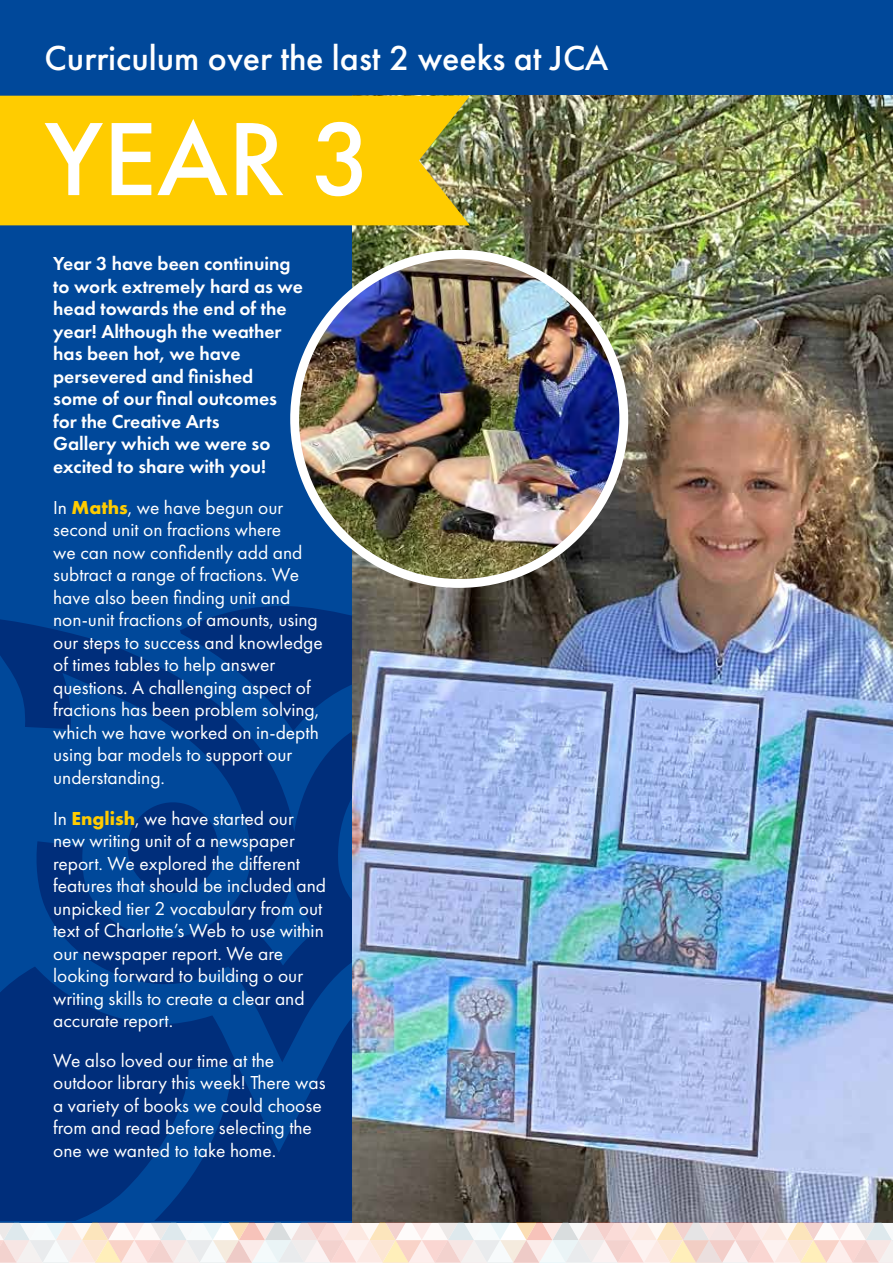
<style>
.page{position:relative;width:893px;height:1263px;background:#fff}
.page>*{position:absolute;margin:0;border:0;box-sizing:border-box;transform-origin:0 0}
.t1{font:500 108px "Futura PT";color:#fff}
.t2{font:500 36px "Futura PT";color:#fff}
.t3{font:19.5px/22.5px "Futura PT";color:#fff}
.t4{font:600 19.5px/22.5px "Futura PT";color:#fff}
.s1{font-weight:700;color:#fc0}
</style>
<div class="page">
<div style="left:0;top:0;width:893px;height:1222px;background:#00489a"></div>
<svg style="left:0;top:1062px;width:353px;height:158px;fill:#002e7b"></svg>
<svg style="left:213px;top:606px;width:140px;height:11px;fill:#002e7b"></svg>
<svg style="left:0;top:617px;width:353px;height:445px;fill:#002e7b"></svg>
<img style="left:353px;top:96px;width:540px;height:1126px">
<img style="left:295px;top:254px;width:329px;height:329px;border-radius:165px">
<div style="left:290px;top:250px;width:338px;height:338px;border:9px solid #fff;border-radius:50%"></div>
<svg style="left:0;top:1222px;width:893px;height:41px"></svg>
<div style="left:0;top:96px;width:470px;height:129px;background:#fc0"></div>
<h2 class="t2" style="left:45px;top:36px;width:565px">Curriculum over the last 2 weeks at JCA</h2>
<h1 class="t1" style="left:45px;top:94px;width:329px">YEAR 3</h1>
<p class="t4" style="left:53px;top:252px;width:251px">Year 3 have been continuing to work extremely hard as we head towards the end of the year! Although the weather has been hot, we have persevered and finished<br>some of our final outcomes for the Creative Arts<br>Gallery which we were so excited to share with you!</p>
<p class="t3" style="left:53px;top:496px;width:271px">In <span class="s1">Maths</span>, we have begun our second unit on fractions where<br>we can now confidently add and subtract a range of fractions. We have also been finding unit and non-unit fractions of amounts, using our steps to success and knowledge of times tables to help answer questions. A challenging aspect of fractions has been problem solving, which we have worked on in-depth using bar models to support our understanding.</p>
<p class="t3" style="left:53px;top:807px;width:275px">In <span class="s1">English</span>, we have started our new writing unit of a newspaper report. We explored the different features that should be included and unpicked tier 2 vocabulary from out text of Charlotte’s Web to use within our newspaper report. We are looking forward to building o our writing skills to create a clear and accurate report.</p>
<p class="t3" style="left:53px;top:1049px;width:274px">We also loved our time at the outdoor library this week! There was a variety of books we could choose from and read before selecting the one we wanted to take home.</p>
</div>
